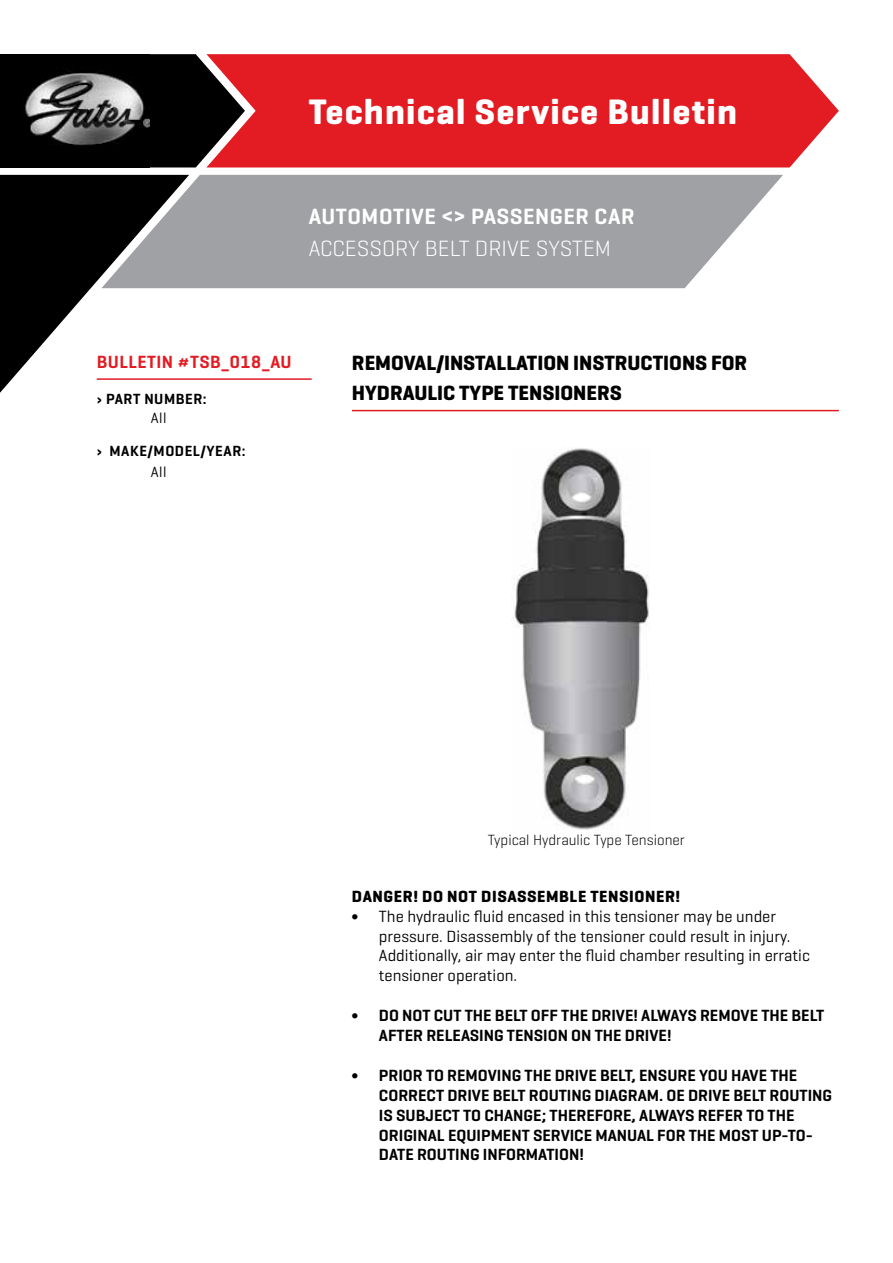
<style>
.page{position:relative;width:893px;height:1263px;background:#fff}
.page>*{position:absolute;margin:0;border:0;box-sizing:border-box;transform-origin:0 0}
.t1{font:700 36px "Geogrotesque";letter-spacing:.035em;color:#fff}
.t2{font:600 22.5px "Geogrotesque";letter-spacing:.025em;color:#fff}
.t3{font:300 22.5px "Geogrotesque";color:#fff}
.t4{font:700 21px/30px "Geogrotesque";color:#000}
.t5{font:600 18px "Geogrotesque";letter-spacing:.025em;color:#e31b23}
.t6{font:600 16.5px/19.8px "Geogrotesque";color:#000}
.t7{font:16.5px/19.8px "Geogrotesque";color:#000}
.t8{font:700 16.5px "Geogrotesque";letter-spacing:.035em;color:#000}
.t9{font:600 15px "Geogrotesque";letter-spacing:.035em;color:#000}
.t10{font:300 15px "Geogrotesque";color:#000}
.t11{font:15px "Geogrotesque";letter-spacing:.035em;color:#000}
</style>
<div class="page">
<div style="left:245px;top:54px;width:594px;height:113px;background:#e31b23"></div>
<svg style="left:189px;top:175px;width:594px;height:113px;background:#a6a8ab"></svg>
<svg style="left:0;top:175px;width:189px;height:218px"></svg>
<hr style="left:352px;top:410px;width:487px;height:1px;background:#e31b23">
<hr style="left:97px;top:378px;width:215px;height:2px;background:#e31b23">
<svg style="left:149px;top:54px;width:96px;height:113px;background:#3b1d1e"></svg>
<img style="left:0;top:54px;width:149px;height:113px">
<img style="left:512px;top:448px;width:137px;height:382px">
<h1 class="t1" style="left:309px;top:90px;width:430px">Technical Service Bulletin</h1>
<h2 class="t2" style="left:309px;top:202px;width:327px">AUTOMOTIVE &lt;&gt; PASSENGER CAR</h2>
<h2 class="t3" style="left:309px;top:234px;width:304px">ACCESSORY BELT DRIVE SYSTEM</h2>
<p class="t5" style="left:97px;top:350px;width:196px">BULLETIN #TSB_018_AU</p>
<p class="t9" style="left:97px;top:389px;width:111px">› PART NUMBER:</p>
<p class="t11" style="left:151px;top:409px;width:17px">All</p>
<p class="t9" style="left:97px;top:442px;width:150px">› MAKE/MODEL/YEAR:</p>
<p class="t11" style="left:151px;top:463px;width:17px">All</p>
<p class="t4" style="left:352px;top:348px;width:397px">REMOVAL/INSTALLATION INSTRUCTIONS FOR<br>HYDRAULIC TYPE TENSIONERS</p>
<p class="t10" style="left:488px;top:830px;width:199px">Typical Hydraulic Type Tensioner</p>
<p class="t8" style="left:352px;top:886px;width:330px">DANGER! DO NOT DISASSEMBLE TENSIONER!</p>
<p class="t7" style="left:352px;top:906px;width:8px">∫</p>
<p class="t7" style="left:379px;top:906px;width:432px">The hydraulic fluid encased in this tensioner may be under pressure. Disassembly of the tensioner could result in injury.<br>Additionally, air may enter the fluid chamber resulting in erratic tensioner operation.</p>
<p class="t7" style="left:352px;top:1005px;width:8px">∫</p>
<p class="t6" style="left:379px;top:1005px;width:447px">DO NOT CUT THE BELT OFF THE DRIVE! ALWAYS REMOVE THE BELT<br>AFTER RELEASING TENSION ON THE DRIVE!</p>
<p class="t7" style="left:352px;top:1065px;width:8px">∫</p>
<p class="t6" style="left:379px;top:1065px;width:455px">PRIOR TO REMOVING THE DRIVE BELT, ENSURE YOU HAVE THE CORRECT DRIVE BELT ROUTING DIAGRAM. OE DRIVE BELT ROUTING IS SUBJECT TO CHANGE; THEREFORE, ALWAYS REFER TO THE ORIGINAL EQUIPMENT SERVICE MANUAL FOR THE MOST UP-TO-DATE ROUTING INFORMATION!</p>
</div>
